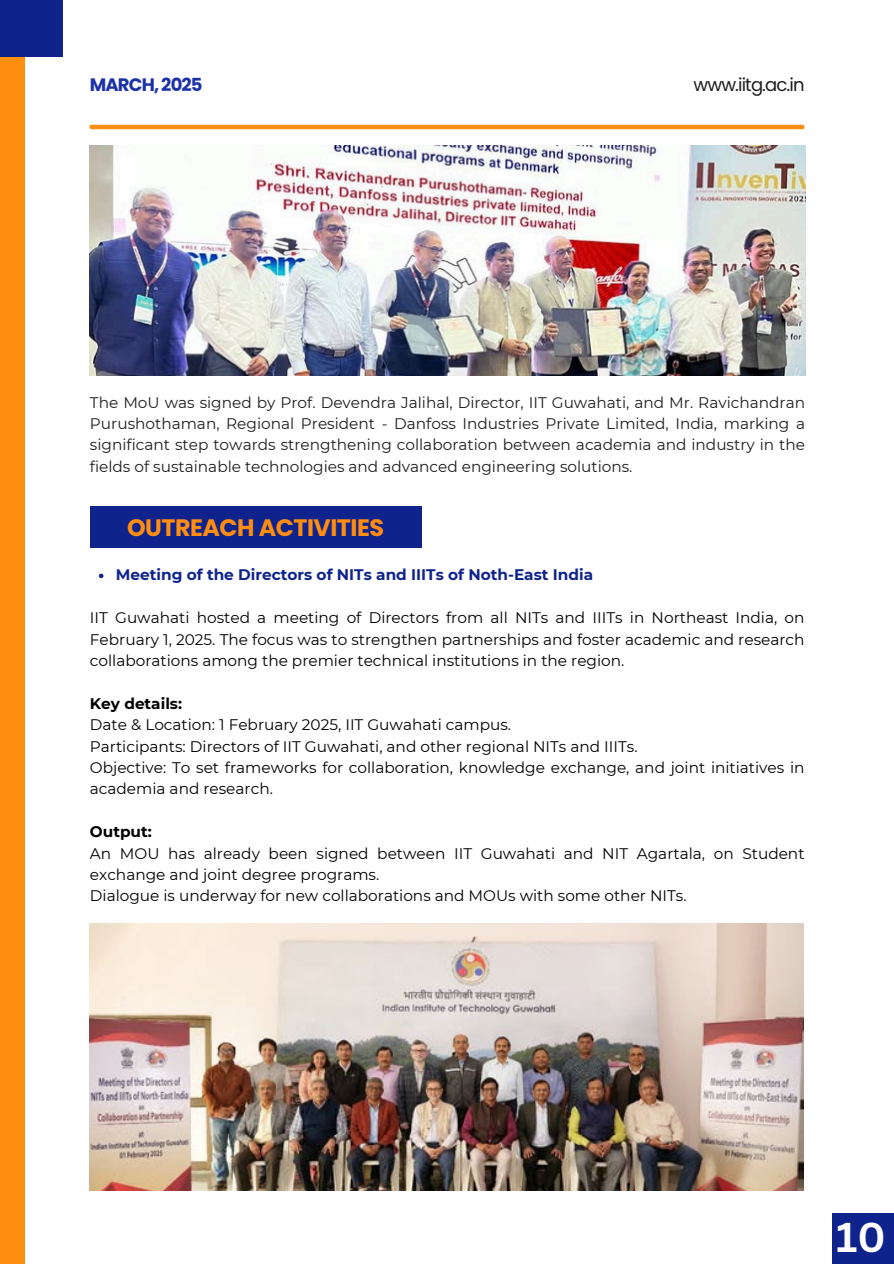
<style>
.page{position:relative;width:894px;height:1264px;background:#fff}
.page>*{position:absolute;margin:0;border:0;box-sizing:border-box;transform-origin:0 0}
.t1{font:700 40.5px "Canva Sans";color:#fff}
.t2{font:700 23.7px "Poppins";letter-spacing:-.02em;color:#ff8d10}
.t3{font:18px "Poppins";letter-spacing:-.05em;color:#1e1e1e}
.t4{font:700 18px "Poppins";letter-spacing:-.05em;color:#1c32a8}
.t5{font:15.3px/21.5px "Montserrat";color:#000}
.t6{font:15.3px/21.5px "Montserrat";color:#1e1e1e;text-align:justify}
.t7{font:700 15.3px "Montserrat";color:#0f238d}
.t8{font:700 15.3px "Montserrat";color:#000}
</style>
<div class="page">
<div style="left:0;top:0;width:24px;height:1263px;background:#ff8d10"></div>
<div style="left:0;top:0;width:63px;height:56px;background:#0f238d"></div>
<hr style="left:92px;top:125px;width:710px;height:4px;background:#ff8d10">
<div style="left:831px;top:1213px;width:62px;height:50px;background:#0f238d"></div>
<img style="left:90px;top:146px;width:714px;height:229px">
<div style="left:90px;top:506px;width:331px;height:42px;background:#0f238d"></div>
<svg style="left:99px;top:573px;width:4px;height:5px"></svg>
<img style="left:89px;top:923px;width:714px;height:267px">
<p class="t4" style="left:90px;top:72px;width:114px">MARCH, 2025</p>
<p class="t3" style="left:693px;top:72px;width:112px">www.iitg.ac.in</p>
<p class="t6" style="left:90px;top:391px;width:716px">The MoU was signed by Prof. Devendra Jalihal, Director, IIT Guwahati, and Mr. Ravichandran Purushothaman, Regional President - Danfoss Industries Private Limited, India, marking a significant step towards strengthening collaboration between academia and industry in the fields of sustainable technologies and advanced engineering solutions.</p>
<h2 class="t2" style="left:127px;top:511px;width:258px">OUTREACH ACTIVITIES</h2>
<p class="t7" style="left:116px;top:565px;width:478px">Meeting of the Directors of NITs and IIITs of Noth-East India</p>
<p class="t5" style="left:90px;top:607px;width:716px;text-align:justify">IIT Guwahati hosted a meeting of Directors from all NITs and IIITs in Northeast India, on February 1, 2025. The focus was to strengthen partnerships and foster academic and research collaborations among the premier technical institutions in the region.</p>
<p class="t8" style="left:90px;top:694px;width:94px">Key details:</p>
<p class="t5" style="left:90px;top:714px;width:716px">Date &amp; Location: 1 February 2025, IIT Guwahati campus.<br>Participants: Directors of IIT Guwahati, and other regional NITs and IIITs.<br>Objective: To set frameworks for collaboration, knowledge exchange, and joint initiatives in academia and research.</p>
<p class="t8" style="left:90px;top:822px;width:63px">Output:</p>
<p class="t5" style="left:90px;top:842px;width:716px">An MOU has already been signed between IIT Guwahati and NIT Agartala, on Student exchange and joint degree programs.<br>Dialogue is underway for new collaborations and MOUs with some other NITs.</p>
<h1 class="t1" style="left:836px;top:1208px;width:51px">10</h1>
</div>
